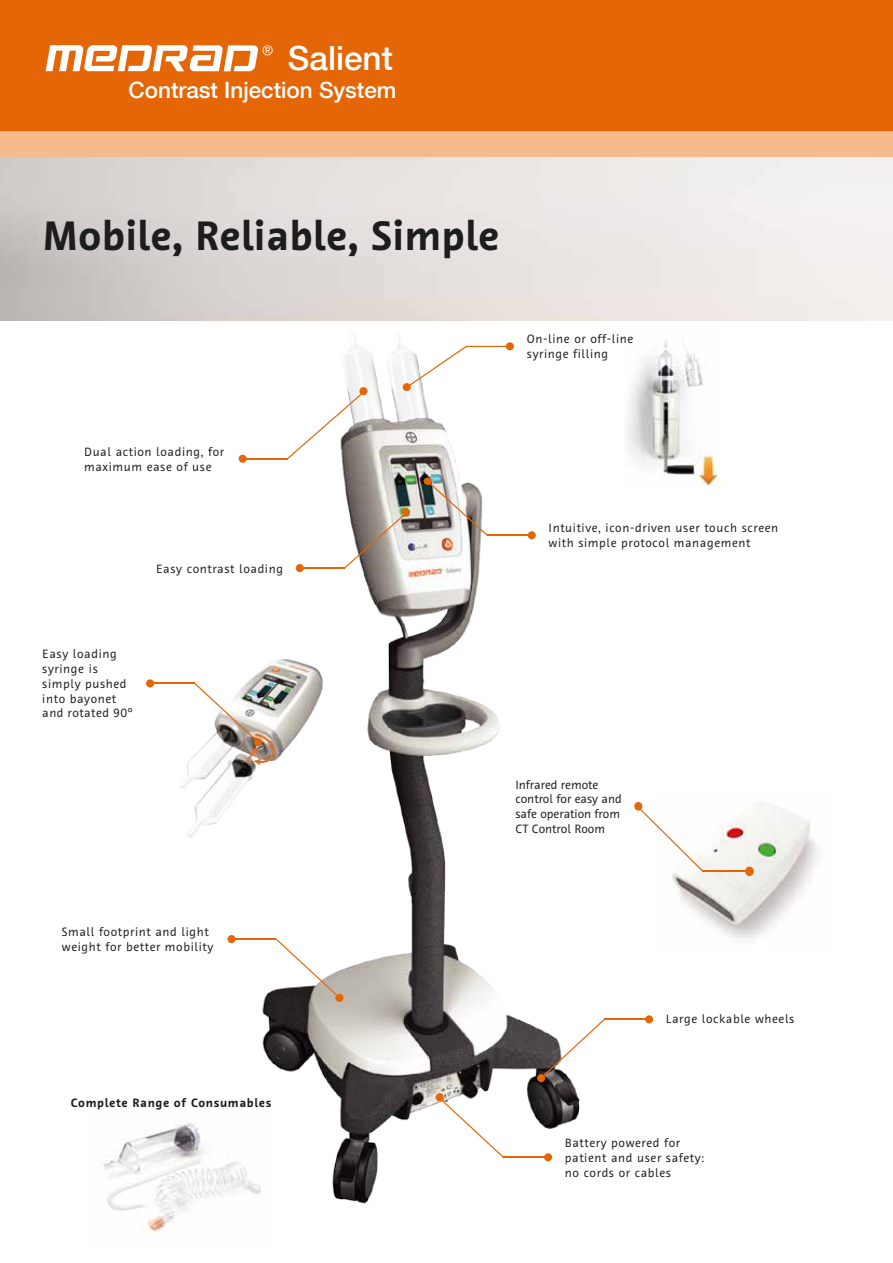
<style>
.page{position:relative;width:893px;height:1263px;background:#fff}
.page>*{position:absolute;margin:0;border:0;box-sizing:border-box;transform-origin:0 0}
.t1{font:700 42px "Bayer Sans";color:#1d1d1b}
.t2{font:500 33.3px "Helvetica Neue";color:#fff}
.t3{font:500 22.5px "Helvetica Neue";color:#fff}
.t4{font:12.3px/14.7px "Bayer Sans";letter-spacing:.05em;color:#1d1d1b}
.t5{font:12.3px/14.7px "Bayer Sans";color:#1d1d1b}
.t6{font:700 12.3px "Bayer Sans";letter-spacing:.05em;color:#1d1d1b}
</style>
<div class="page">
<div style="left:0;top:131px;width:893px;height:26px;background:#f6bb8c"></div>
<div style="left:0;top:0;width:893px;height:131px;background:#e56606"></div>
<img style="left:232px;top:315px;width:441px;height:889px">
<img style="left:103px;top:1113px;width:172px;height:121px">
<img style="left:653px;top:791px;width:166px;height:159px">
<img style="left:620px;top:328px;width:101px;height:158px">
<img style="left:152px;top:633px;width:208px;height:233px">
<svg style="left:46px;top:45px;width:227px;height:26px"></svg>
<hr style="left:243px;top:458px;width:44px;height:1px;background:#e56606">
<svg style="left:287px;top:392px;width:76px;height:67px"></svg>
<div style="left:359px;top:387px;width:9px;height:8px;background:#e56606;border-radius:50%"></div>
<div style="left:239px;top:455px;width:8px;height:8px;background:#e56606;border-radius:50%"></div>
<svg style="left:406px;top:346px;width:104px;height:42px"></svg>
<div style="left:403px;top:383px;width:8px;height:8px;background:#e56606;border-radius:50%"></div>
<hr style="left:300px;top:567px;width:44px;height:2px;background:#e56606">
<svg style="left:344px;top:513px;width:61px;height:55px"></svg>
<div style="left:402px;top:508px;width:8px;height:8px;background:#e56606;border-radius:50%"></div>
<div style="left:296px;top:564px;width:8px;height:8px;background:#e56606;border-radius:50%"></div>
<hr style="left:487px;top:535px;width:45px;height:1px;background:#e56606">
<svg style="left:428px;top:481px;width:59px;height:55px"></svg>
<div style="left:528px;top:531px;width:8px;height:8px;background:#e56606;border-radius:50%"></div>
<div style="left:424px;top:478px;width:8px;height:7px;background:#e56606;border-radius:50%"></div>
<hr style="left:232px;top:938px;width:44px;height:2px;background:#e56606">
<svg style="left:276px;top:939px;width:63px;height:59px"></svg>
<div style="left:227px;top:935px;width:9px;height:8px;background:#e56606;border-radius:50%"></div>
<div style="left:335px;top:994px;width:9px;height:8px;background:#e56606;border-radius:50%"></div>
<hr style="left:604px;top:1019px;width:45px;height:1px;background:#e56606">
<svg style="left:541px;top:1019px;width:64px;height:59px"></svg>
<div style="left:645px;top:1015px;width:8px;height:8px;background:#e56606;border-radius:50%"></div>
<div style="left:537px;top:1074px;width:8px;height:8px;background:#e56606;border-radius:50%"></div>
<hr style="left:503px;top:1157px;width:45px;height:1px;background:#e56606">
<svg style="left:440px;top:1098px;width:64px;height:60px"></svg>
<div style="left:436px;top:1093px;width:8px;height:8px;background:#e56606;border-radius:50%"></div>
<div style="left:544px;top:1153px;width:8px;height:8px;background:#e56606;border-radius:50%"></div>
<hr style="left:702px;top:870px;width:45px;height:1px;background:#e56606">
<svg style="left:639px;top:808px;width:63px;height:63px"></svg>
<div style="left:634px;top:802px;width:8px;height:8px;background:#e56606;border-radius:50%"></div>
<div style="left:745px;top:867px;width:9px;height:9px;background:#e56606;border-radius:50%"></div>
<hr style="left:150px;top:683px;width:45px;height:1px;background:#e56606">
<svg style="left:194px;top:683px;width:64px;height:59px"></svg>
<div style="left:146px;top:679px;width:8px;height:8px;background:#e56606;border-radius:50%"></div>
<div style="left:254px;top:738px;width:8px;height:8px;background:#e56606;border-radius:50%"></div>
<div style="left:506px;top:342px;width:8px;height:8px;background:#e56606;border-radius:50%"></div>
<h2 class="t2" style="left:288px;top:31px;width:106px">Salient</h2>
<h3 class="t3" style="left:129px;top:72px;width:269px">Contrast Injection System</h3>
<h1 class="t1" style="left:43px;top:209px;width:459px">Mobile, Reliable, Simple</h1>
<p class="t4" style="left:527px;top:332px;width:108px">On-line or off-line syringe filling</p>
<p class="t4" style="left:84px;top:444px;width:141px">Dual action loading, for maximum ease of use</p>
<p class="t4" style="left:156px;top:561px;width:128px">Easy contrast loading</p>
<p class="t4" style="left:42px;top:647px;width:92px">Easy loading syringe is simply pushed into bayonet and rotated 90°</p>
<p class="t4" style="left:549px;top:521px;width:231px">Intuitive, icon-driven user touch screen with simple protocol management</p>
<p class="t5" style="left:515px;top:777px;width:108px">Infrared remote control for easy and safe operation from<br>CT Control Room</p>
<p class="t4" style="left:62px;top:925px;width:153px">Small footprint and light weight for better mobility</p>
<p class="t6" style="left:71px;top:1095px;width:202px">Complete Range of Consumables</p>
<p class="t4" style="left:666px;top:1012px;width:130px">Large lockable wheels</p>
<p class="t4" style="left:565px;top:1135px;width:141px">Battery powered for patient and user safety: no cords or cables</p>
</div>
